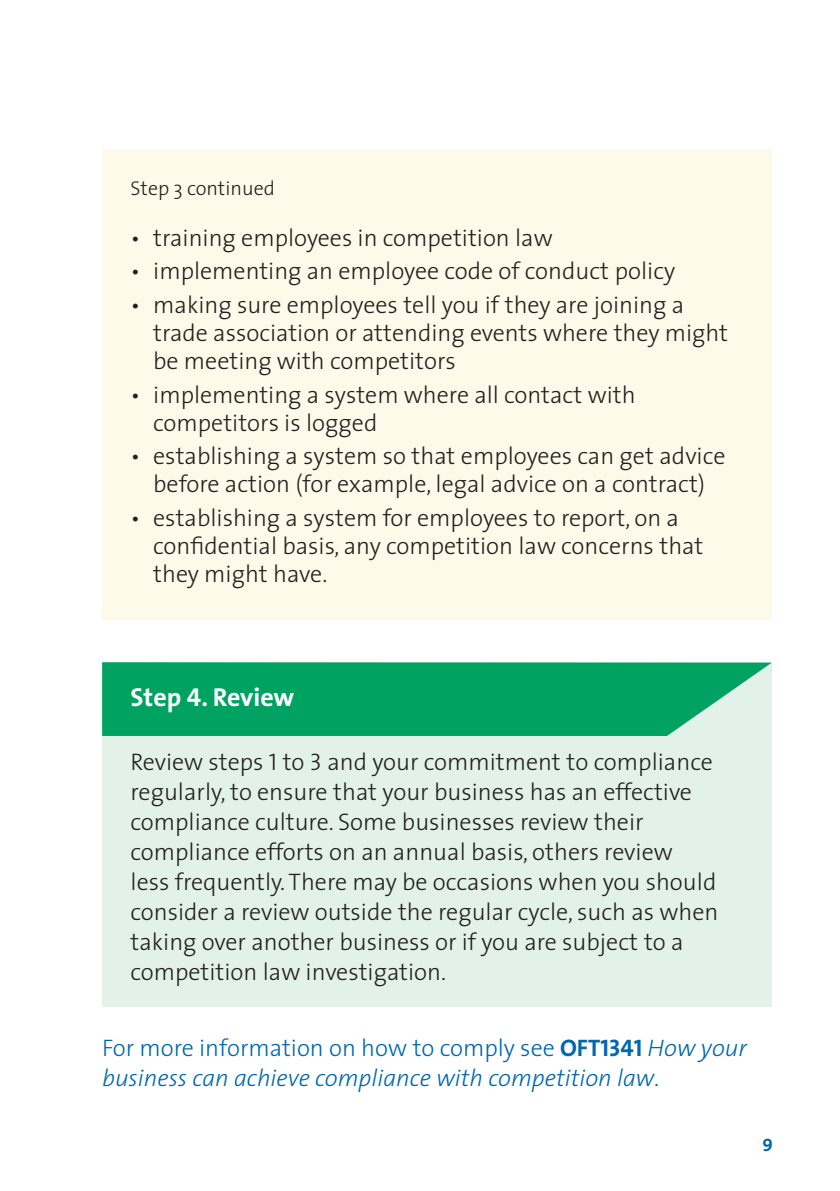
<style>
.page{position:relative;width:840px;height:1191px;background:#fff}
.page>*{position:absolute;margin:0;border:0;box-sizing:border-box;transform-origin:0 0}
.t1{font:700 26px "The Sans";color:#fff}
.t2{font:300 24px/30px "The Sans";color:#231f20}
.t3{font:italic 300 24px/30px "The Sans";color:#0168ae}
.t4{font:300 20px "The Sans";color:#231f20}
.t5{font:18px "The Sans Bold Caps";color:#0168ae}
.s1{font-family:"The Sans Bold Caps";font-weight:400}
.s2{font-family:"The Sans Light Caps";font-weight:400}
.s3{font-style:normal}
.s4{font-family:"The Sans Bold Caps";font-weight:400;font-style:normal}
</style>
<div class="page">
<div style="left:102px;top:663px;width:669px;height:343px;background:#e2f1e9"></div>
<svg style="left:102px;top:662px;width:669px;height:74px;background:#12a86c"></svg>
<div style="left:102px;top:149px;width:669px;height:470px;background:#fefae9"></div>
<p class="t4" style="left:130px;top:171px;width:146px">Step 3 continued</p>
<p class="t2" style="left:130px;top:222px;width:423px">• training employees in competition law</p>
<p class="t2" style="left:130px;top:255px;width:546px">• implementing an employee code of conduct policy</p>
<p class="t2" style="left:153px;top:290px;width:576px;line-height:28px;text-indent:-23px">• making sure employees tell you if they are joining a trade association or attending events where they might be meeting with competitors</p>
<p class="t2" style="left:153px;top:380px;width:483px;line-height:28px;text-indent:-23px">• implementing a system where all contact with competitors is logged</p>
<p class="t2" style="left:130px;top:441px;width:596px;line-height:28px;text-align:center">• establishing a system so that employees can get advice before action (for example, legal advice on a contract)</p>
<p class="t2" style="left:153px;top:503px;width:551px;line-height:28px;text-indent:-23px">• establishing a system for employees to report, on a confidential basis, any competition law concerns that they might have.</p>
<p class="t1" style="left:130px;top:675px;width:165px">Step <span class="s1">4</span>. Review</p>
<p class="t2" style="left:130px;top:746px;width:589px">Review steps <span class="s2">1</span> to <span class="s2">3</span> and your commitment to compliance regularly, to ensure that your business has an effective compliance culture. Some businesses review their compliance efforts on an annual basis, others review<br>less frequently. There may be occasions when you should consider a review outside the regular cycle, such as when taking over another business or if you are subject to a competition law investigation.</p>
<p class="t3" style="left:102px;top:1032px;width:645px"><span class="s3">For more information on how to comply see</span> <span class="s4">OFT1341</span> How your business can achieve compliance with competition law<span class="s3">.</span></p>
<p class="t5" style="left:762px;top:1129px;width:12px">9</p>
</div>
